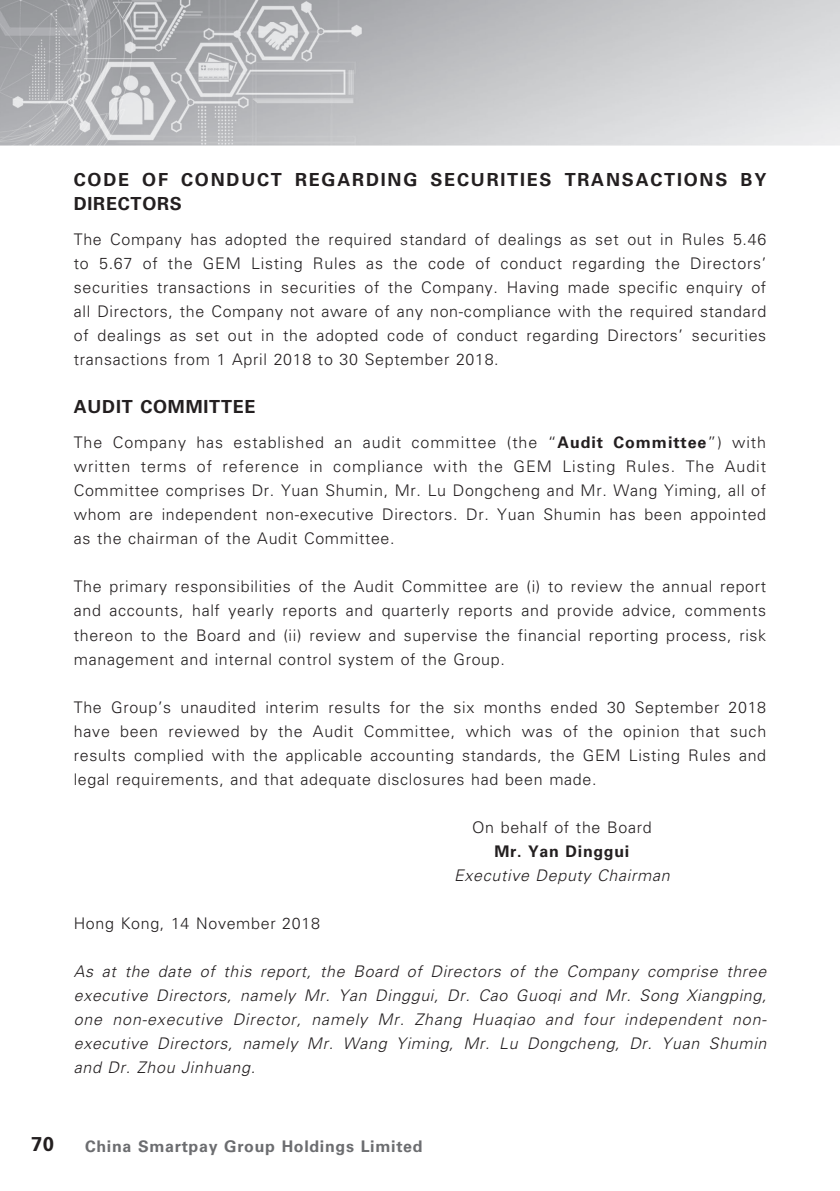
<style>
.page{position:relative;width:840px;height:1191px;background:#fff}
.page>*{position:absolute;margin:0;border:0;box-sizing:border-box;transform-origin:0 0}
.t1{font:700 20px "Univers LT Std";color:#231f20}
.t2{font:700 18px/24px "Univers";letter-spacing:.1em;color:#231f20}
.t3{font:700 18px "Univers";letter-spacing:.04em;color:#231f20}
.t4{font:300 16px/24px "Univers";letter-spacing:.04em;color:#231f20;text-align:justify}
.t5{font:italic 300 16px/24px "Univers";letter-spacing:.04em;color:#231f20;text-align:justify}
.t6{font:700 16px "Univers";letter-spacing:.04em;color:#6c6d70}
.t7{font:700 16px "Univers";letter-spacing:.04em;color:#231f20}
.s1{font-weight:700}
</style>
<div class="page">
<img style="left:0;top:0;width:839px;height:146px">
<p class="t2" style="left:74px;top:167px;width:693px">CODE OF CONDUCT REGARDING SECURITIES TRANSACTIONS BY<br>DIRECTORS</p>
<p class="t4" style="left:74px;top:227px;width:693px">The Company has adopted the required standard of dealings as set out in Rules 5.46 to 5.67 of the GEM Listing Rules as the code of conduct regarding the Directors’ securities transactions in securities of the Company. Having made specific enquiry of all Directors, the Company not aware of any non-compliance with the required standard of dealings as set out in the adopted code of conduct regarding Directors’ securities transactions from 1 April 2018 to 30 September 2018.</p>
<p class="t3" style="left:74px;top:396px;width:183px">AUDIT COMMITTEE</p>
<p class="t4" style="left:74px;top:431px;width:693px">The Company has established an audit committee (the “<span class="s1">Audit Committee</span>”) with written terms of reference in compliance with the GEM Listing Rules. The Audit Committee comprises Dr. Yuan Shumin, Mr. Lu Dongcheng and Mr. Wang Yiming, all of whom are independent non-executive Directors. Dr. Yuan Shumin has been appointed as the chairman of the Audit Committee.</p>
<p class="t4" style="left:74px;top:575px;width:693px">The primary responsibilities of the Audit Committee are (i) to review the annual report and accounts, half yearly reports and quarterly reports and provide advice, comments thereon to the Board and (ii) review and supervise the financial reporting process, risk management and internal control system of the Group.</p>
<p class="t4" style="left:74px;top:695px;width:693px">The Group’s unaudited interim results for the six months ended 30 September 2018 have been reviewed by the Audit Committee, which was of the opinion that such results complied with the applicable accounting standards, the GEM Listing Rules and legal requirements, and that adequate disclosures had been made.</p>
<p class="t4" style="left:472px;top:815px;width:181px">On behalf of the Board</p>
<p class="t7" style="left:494px;top:841px;width:136px">Mr. Yan Dinggui</p>
<p class="t5" style="left:454px;top:863px;width:217px">Executive Deputy Chairman</p>
<p class="t4" style="left:74px;top:911px;width:247px">Hong Kong, 14 November 2018</p>
<p class="t5" style="left:74px;top:959px;width:694px">As at the date of this report, the Board of Directors of the Company comprise three executive Directors, namely Mr. Yan Dinggui, Dr. Cao Guoqi and Mr. Song Xiangping, one non-executive Director, namely Mr. Zhang Huaqiao and four independent non&shy;executive Directors, namely Mr. Wang Yiming, Mr. Lu Dongcheng, Dr. Yuan Shumin and Dr. Zhou Jinhuang.</p>
<p class="t1" style="left:31px;top:1132px;width:25px">70</p>
<p class="t6" style="left:85px;top:1137px;width:339px">China Smartpay Group Holdings Limited</p>
</div>
